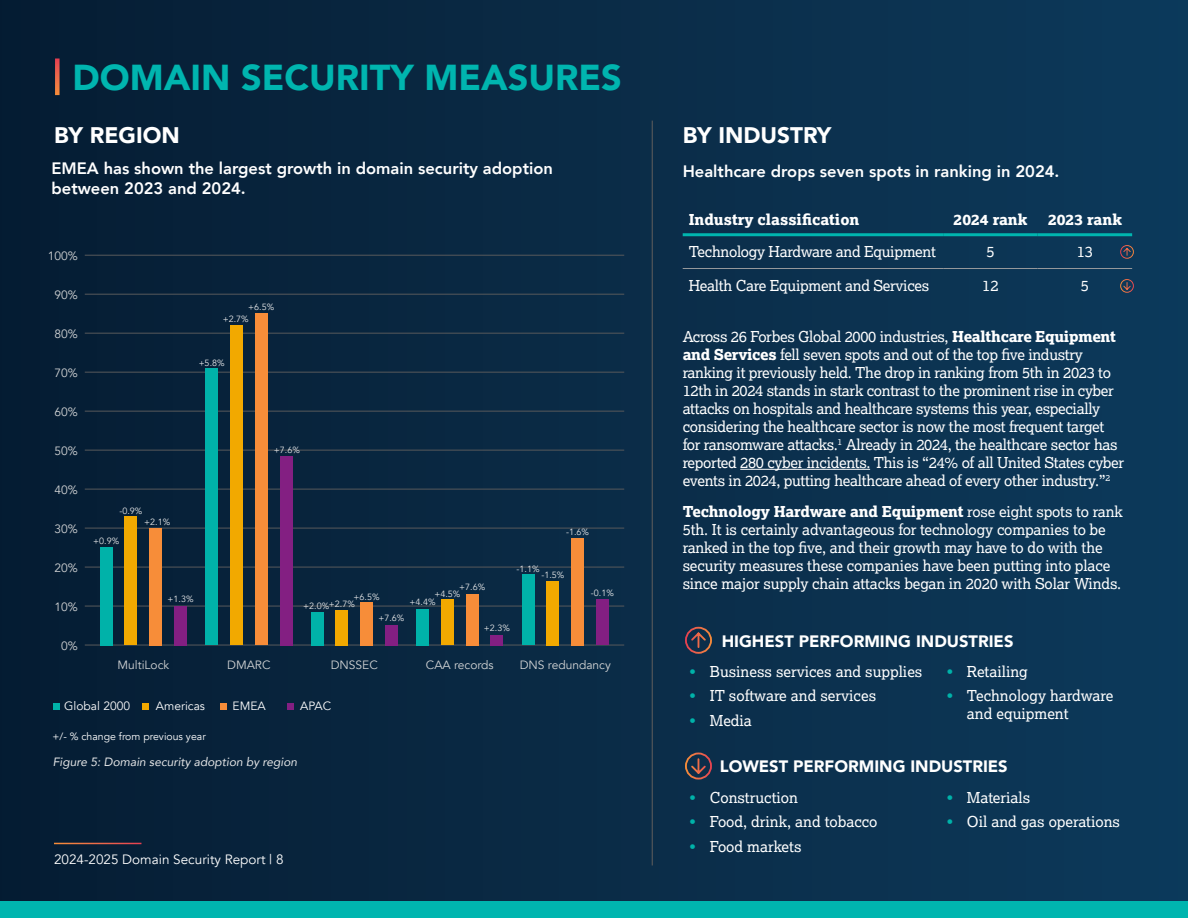
<style>
.page{position:relative;width:1188px;height:918px;background:#fff}
.page>*{position:absolute;margin:0;border:0;box-sizing:border-box;transform-origin:0 0}
.t1{font:900 36px "Avenir";color:#00b5af}
.t2{font:900 22.5px "Avenir";color:#fff}
.t3{font:800 16.5px/19.8px "Avenir";color:#fff}
.t4{font:900 16.5px "Avenir";color:#fff}
.t5{font:15px/18px "Lexia";letter-spacing:-.02em;color:#fff}
.t6{font:15px/18px "Lexia";color:#fff}
.t7{font:800 15px "Lexia";color:#fff}
.t8{font:13.5px "Avenir";color:#fff}
.t9{font:12px "Avenir";color:#d1d3d4}
.t10{font:italic 12px "Avenir";color:#e6e7e8}
.t11{font:12px "Avenir";color:#fff}
.t12{font:10.5px "Avenir";color:#fff}
.t13{font:9px "Avenir";color:#e6e7e8}
.s1{font-weight:800}
.s2{color:#00b2a9}
</style>
<div class="page">
<div style="left:0;top:0;width:1188px;height:918px;background:linear-gradient(to right,#071d32,#0d3a5b)"></div>
<hr style="left:652px;top:121px;width:1px;height:744px;background:#58595b">
<div style="left:0;top:901px;width:1188px;height:17px;background:#00b5af"></div>
<hr style="left:54px;top:843px;width:87px;height:1px;background:#fff">
<hr style="left:683px;top:233px;width:260px;height:3px;background:#00b5af">
<hr style="left:943px;top:233px;width:95px;height:3px;background:#00b5af">
<hr style="left:1038px;top:233px;width:94px;height:3px;background:#00b5af">
<hr style="left:683px;top:268px;width:260px;height:1px;background:#96999c">
<hr style="left:943px;top:268px;width:95px;height:1px;background:#96999c">
<hr style="left:1038px;top:268px;width:94px;height:1px;background:#96999c">
<svg style="left:55px;top:58px;width:5px;height:37px"></svg>
<hr style="left:85px;top:645px;width:539px;height:1px;background:#58595b">
<hr style="left:85px;top:606px;width:539px;height:1px;background:#58595b">
<hr style="left:85px;top:567px;width:539px;height:1px;background:#58595b">
<hr style="left:85px;top:528px;width:539px;height:1px;background:#58595b">
<hr style="left:85px;top:489px;width:539px;height:1px;background:#58595b">
<hr style="left:85px;top:450px;width:539px;height:1px;background:#58595b">
<hr style="left:85px;top:411px;width:539px;height:1px;background:#58595b">
<hr style="left:85px;top:372px;width:539px;height:1px;background:#58595b">
<hr style="left:85px;top:333px;width:539px;height:1px;background:#58595b">
<hr style="left:85px;top:294px;width:539px;height:1px;background:#58595b">
<hr style="left:85px;top:255px;width:539px;height:1px;background:#58595b">
<div style="left:100px;top:547px;width:12px;height:98px;background:#00b2a9"></div>
<div style="left:125px;top:517px;width:12px;height:128px;background:#f2a900"></div>
<div style="left:150px;top:528px;width:12px;height:117px;background:#f78d39"></div>
<div style="left:174px;top:606px;width:13px;height:39px;background:#831f82"></div>
<div style="left:206px;top:369px;width:12px;height:276px;background:#00b2a9"></div>
<div style="left:230px;top:325px;width:13px;height:320px;background:#f2a900"></div>
<div style="left:255px;top:313px;width:12px;height:332px;background:#f78d39"></div>
<div style="left:280px;top:456px;width:12px;height:189px;background:#831f82"></div>
<div style="left:311px;top:612px;width:12px;height:33px;background:#00b2a9"></div>
<div style="left:336px;top:610px;width:12px;height:35px;background:#f2a900"></div>
<div style="left:361px;top:602px;width:12px;height:43px;background:#f78d39"></div>
<div style="left:385px;top:625px;width:13px;height:20px;background:#831f82"></div>
<div style="left:417px;top:609px;width:12px;height:36px;background:#00b2a9"></div>
<div style="left:441px;top:600px;width:12px;height:45px;background:#f2a900"></div>
<div style="left:466px;top:594px;width:12px;height:51px;background:#f78d39"></div>
<div style="left:491px;top:635px;width:12px;height:10px;background:#831f82"></div>
<div style="left:522px;top:575px;width:12px;height:70px;background:#00b2a9"></div>
<div style="left:547px;top:581px;width:12px;height:64px;background:#f2a900"></div>
<div style="left:572px;top:538px;width:12px;height:107px;background:#f78d39"></div>
<div style="left:596px;top:600px;width:13px;height:45px;background:#831f82"></div>
<div style="left:53px;top:703px;width:7px;height:7px;background:#00b2a9"></div>
<div style="left:143px;top:703px;width:6px;height:7px;background:#f2a900"></div>
<div style="left:220px;top:703px;width:7px;height:7px;background:#f78d39"></div>
<div style="left:287px;top:703px;width:7px;height:7px;background:#831f82"></div>
<svg style="left:684px;top:626px;width:29px;height:29px"></svg>
<svg style="left:1120px;top:245px;width:14px;height:14px"></svg>
<svg style="left:1120px;top:279px;width:14px;height:14px"></svg>
<svg style="left:684px;top:752px;width:29px;height:28px"></svg>
<hr style="left:740px;top:469px;width:130px;height:1px;background:#fff">
<h1 class="t1" style="left:73px;top:47px;width:551px">DOMAIN SECURITY MEASURES</h1>
<h2 class="t2" style="left:54px;top:116px;width:127px">BY REGION</h2>
<h2 class="t2" style="left:683px;top:116px;width:150px">BY INDUSTRY</h2>
<p class="t3" style="left:52px;top:159px;width:503px">EMEA has shown the largest growth in domain security adoption between 2023 and 2024.</p>
<p class="t3" style="left:683px;top:161px;width:378px">Healthcare drops seven spots in ranking in 2024.</p>
<p class="t9" style="left:48px;top:248px;width:32px">100%</p>
<p class="t9" style="left:54px;top:287px;width:25px">90%</p>
<p class="t9" style="left:54px;top:326px;width:25px">80%</p>
<p class="t9" style="left:54px;top:365px;width:25px">70%</p>
<p class="t9" style="left:54px;top:404px;width:25px">60%</p>
<p class="t9" style="left:54px;top:443px;width:25px">50%</p>
<p class="t9" style="left:54px;top:482px;width:25px">40%</p>
<p class="t9" style="left:54px;top:521px;width:25px">30%</p>
<p class="t9" style="left:54px;top:560px;width:25px">20%</p>
<p class="t9" style="left:54px;top:599px;width:25px">10%</p>
<p class="t9" style="left:61px;top:638px;width:18px">0%</p>
<p class="t13" style="left:248px;top:302px;width:28px">+6.5%</p>
<p class="t13" style="left:223px;top:314px;width:28px">+2.7%</p>
<p class="t13" style="left:199px;top:358px;width:28px">+5.8%</p>
<p class="t13" style="left:119px;top:505px;width:25px">-0.9%</p>
<p class="t13" style="left:93px;top:536px;width:28px">+0.9%</p>
<p class="t13" style="left:144px;top:517px;width:28px">+2.1%</p>
<p class="t13" style="left:168px;top:593px;width:28px">+1.3%</p>
<p class="t13" style="left:274px;top:445px;width:28px">+7.6%</p>
<p class="t13" style="left:354px;top:591px;width:28px">+6.5%</p>
<p class="t13" style="left:329px;top:599px;width:28px">+2.7%</p>
<p class="t13" style="left:303px;top:600px;width:28px">+2.0%</p>
<p class="t13" style="left:459px;top:582px;width:28px">+7.6%</p>
<p class="t13" style="left:434px;top:588px;width:28px">+4.5%</p>
<p class="t13" style="left:410px;top:597px;width:28px">+4.4%</p>
<p class="t13" style="left:378px;top:613px;width:28px">+7.6%</p>
<p class="t13" style="left:566px;top:527px;width:25px">-1.6%</p>
<p class="t13" style="left:517px;top:563px;width:25px">-1.1%</p>
<p class="t13" style="left:541px;top:569px;width:25px">-1.5%</p>
<p class="t13" style="left:591px;top:587px;width:25px">-0.1%</p>
<p class="t13" style="left:484px;top:623px;width:28px">+2.3%</p>
<p class="t9" style="left:117px;top:658px;width:53px">MultiLock</p>
<p class="t9" style="left:227px;top:658px;width:45px">DMARC</p>
<p class="t9" style="left:331px;top:658px;width:49px">DNSSEC</p>
<p class="t9" style="left:426px;top:658px;width:69px">CAA records</p>
<p class="t9" style="left:520px;top:658px;width:93px">DNS redundancy</p>
<p class="t11" style="left:64px;top:699px;width:67px">Global 2000</p>
<p class="t11" style="left:156px;top:699px;width:51px">Americas</p>
<p class="t11" style="left:233px;top:699px;width:35px">EMEA</p>
<p class="t11" style="left:300px;top:699px;width:32px">APAC</p>
<p class="t12" style="left:53px;top:731px;width:155px">+/- % change from previous year</p>
<p class="t10" style="left:53px;top:755px;width:246px">Figure 5: Domain security adoption by region</p>
<p class="t8" style="left:54px;top:851px;width:231px">2024-2025 Domain Security Report | 8</p>
<p class="t7" style="left:689px;top:210px;width:172px">Industry classification</p>
<p class="t7" style="left:954px;top:210px;width:75px">2024 rank</p>
<p class="t7" style="left:1048px;top:210px;width:75px">2023 rank</p>
<p class="t5" style="left:689px;top:242px;width:249px">Technology Hardware and Equipment</p>
<p class="t5" style="left:986px;top:242px;width:10px">5</p>
<p class="t5" style="left:1077px;top:242px;width:18px">13</p>
<p class="t5" style="left:689px;top:276px;width:242px">Health Care Equipment and Services</p>
<p class="t5" style="left:982px;top:276px;width:18px">12</p>
<p class="t5" style="left:1081px;top:276px;width:10px">5</p>
<p class="t5" style="left:683px;top:327px;width:443px">Across 26 Forbes Global 2000 industries, <span class="s1">Healthcare Equipment and Services</span> fell seven spots and out of the top five industry ranking it previously held. The drop in ranking from 5th in 2023 to 12th in 2024 stands in stark contrast to the prominent rise in cyber attacks on hospitals and healthcare systems this year, especially considering the healthcare sector is now the most frequent target for ransomware attacks.<sup>1</sup> Already in 2024, the healthcare sector has reported 280 cyber incidents. This is “24% of all United States cyber events in 2024, putting healthcare ahead of every other industry.”<sup>2</sup></p>
<p class="t5" style="left:683px;top:502px;width:442px"><span class="s1">Technology Hardware and Equipment</span> rose eight spots to rank 5th. It is certainly advantageous for technology companies to be ranked in the top five, and their growth may have to do with the security measures these companies have been putting into place since major supply chain attacks began in 2020 with Solar Winds.</p>
<p class="t4" style="left:722px;top:627px;width:293px">HIGHEST PERFORMING INDUSTRIES</p>
<p class="t6" style="left:689px;top:662px;width:234px"><span class="s2">•</span> Business services and supplies</p>
<p class="t6" style="left:689px;top:687px;width:188px"><span class="s2">•</span> IT software and services</p>
<p class="t5" style="left:689px;top:711px;width:64px"><span class="s2">•</span> Media</p>
<p class="t6" style="left:947px;top:662px;width:83px"><span class="s2">•</span> Retailing</p>
<p class="t6" style="left:967px;top:687px;width:148px;text-indent:-20px"><span class="s2">•</span> Technology hardware and equipment</p>
<p class="t4" style="left:720px;top:753px;width:289px">LOWEST PERFORMING INDUSTRIES</p>
<p class="t6" style="left:689px;top:788px;width:110px"><span class="s2">•</span> Construction</p>
<p class="t6" style="left:689px;top:812px;width:190px"><span class="s2">•</span> Food, drink, and tobacco</p>
<p class="t6" style="left:689px;top:837px;width:114px"><span class="s2">•</span> Food markets</p>
<p class="t6" style="left:947px;top:788px;width:85px"><span class="s2">•</span> Materials</p>
<p class="t6" style="left:947px;top:812px;width:175px"><span class="s2">•</span> Oil and gas operations</p>
</div>
